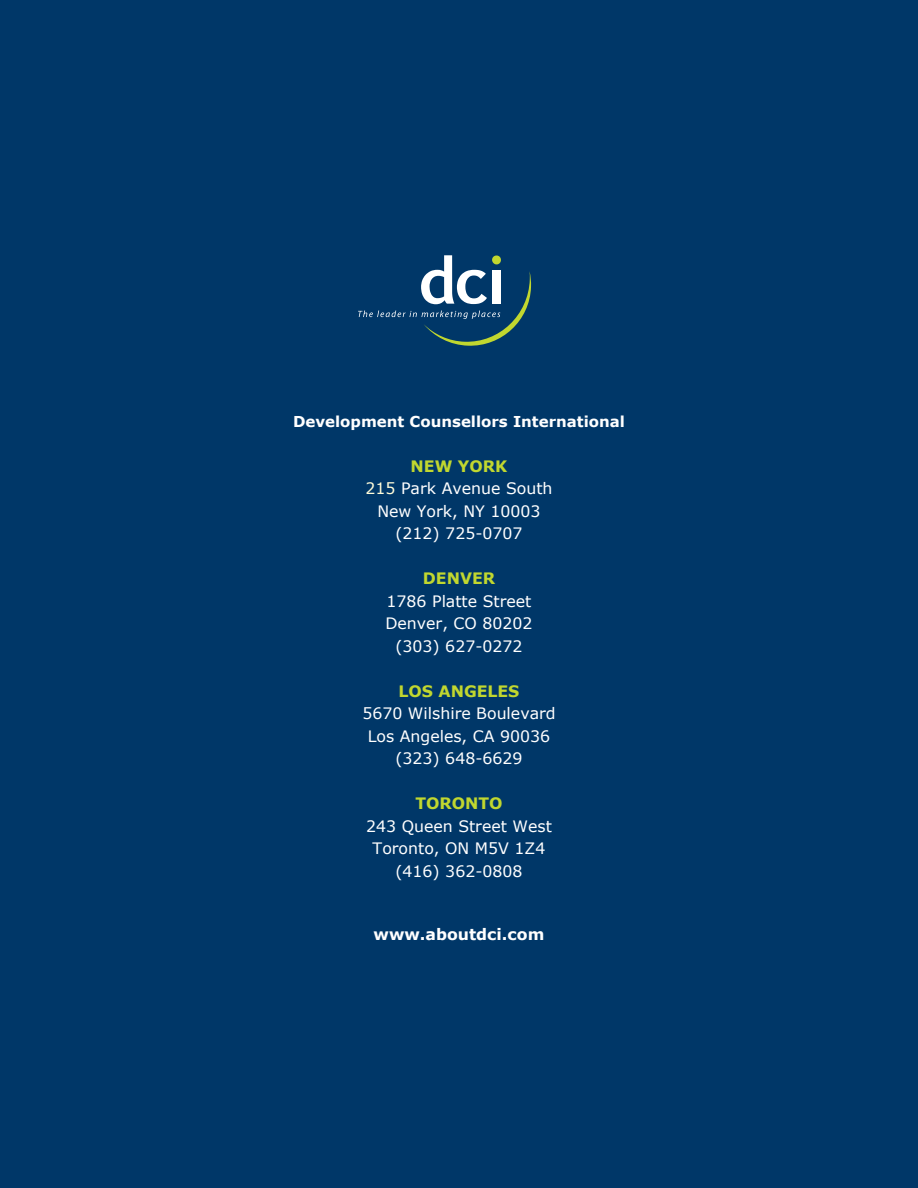
<style>
.page{position:relative;width:918px;height:1188px;background:#003768}
.page>*{position:absolute;margin:0;border:0;box-sizing:border-box;transform-origin:0 0}
.t1{font:15.75px/22.5px "Verdana";color:#fff;text-align:center}
.t2{font:700 15.75px "Verdana";color:#c1d72f}
.t3{font:700 15.75px "Verdana";color:#fff}
.t4{font:700 15px "Verdana";color:#fff}
.s1{font-weight:700;color:#c1d72f}
.s2{color:#fffcd9}
</style>
<div class="page">
<svg style="left:358px;top:255px;width:173px;height:91px"></svg>
<p class="t4" style="left:293px;top:412px;width:333px">Development Counsellors International</p>
<p class="t1" style="left:366px;top:454px;width:188px"><span class="s1">NEW YORK<br></span><span class="s2">215</span> Park Avenue South<br>New York, NY 10003 (212) 725-0707</p>
<p class="t2" style="left:423px;top:568px;width:74px">DENVER</p>
<p class="t1" style="left:385px;top:589px;width:149px">1786 Platte Street<br>Denver, CO 80202 (303) 627-0272</p>
<p class="t2" style="left:398px;top:681px;width:123px">LOS ANGELES</p>
<p class="t1" style="left:362px;top:702px;width:195px">5670 Wilshire Boulevard<br>Los Angeles, CA 90036 (323) 648-6629</p>
<p class="t2" style="left:415px;top:793px;width:89px">TORONTO</p>
<p class="t1" style="left:366px;top:814px;width:187px">243 Queen Street West<br>Toronto, ON M5V 1Z4 (416) 362-0808</p>
<p class="t3" style="left:374px;top:924px;width:172px">www.aboutdci.com</p>
</div>
